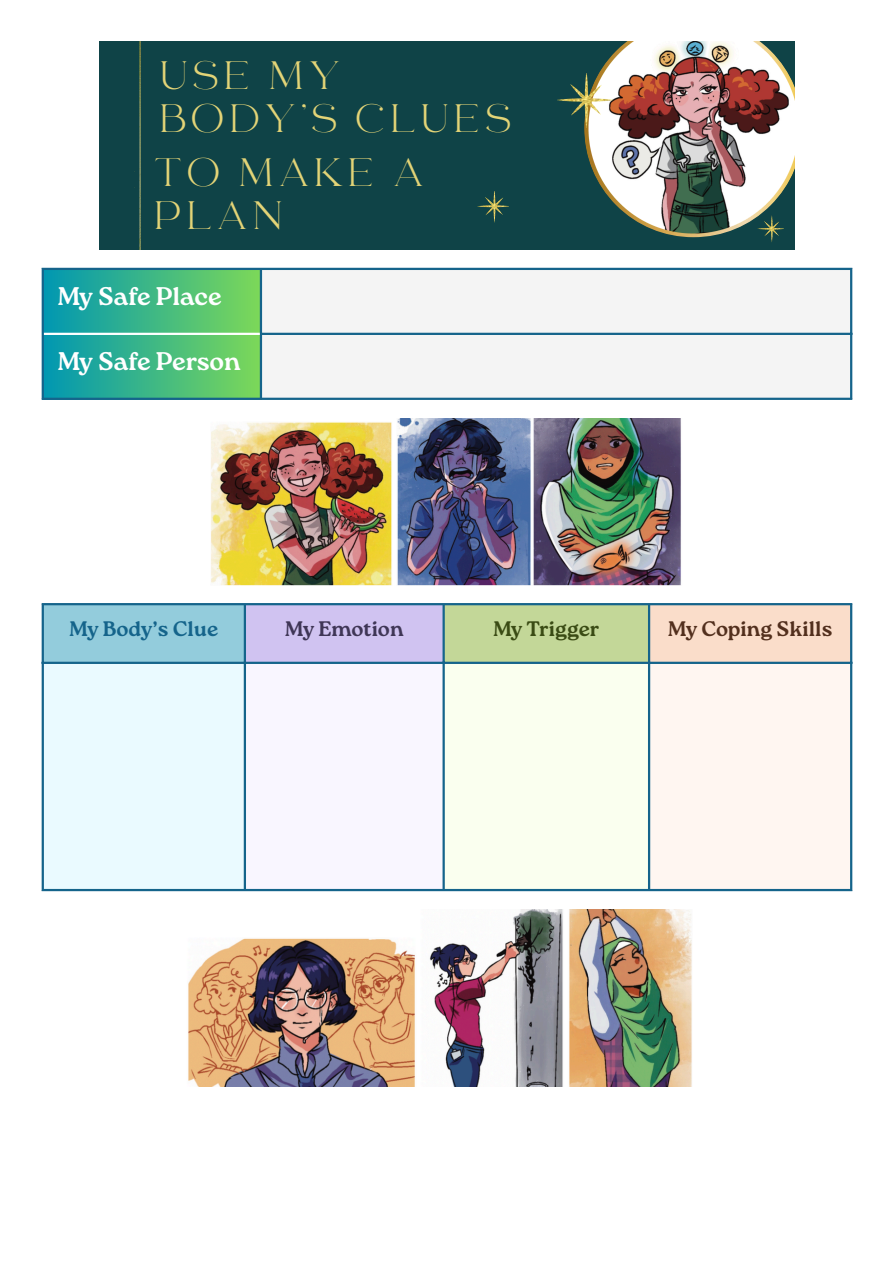
<style>
.page{position:relative;width:894px;height:1263px;background:#fff}
.page>*{position:absolute;margin:0;border:0;box-sizing:border-box;transform-origin:0 0}
.t1{font:39.3px/42.8px "RTL Ansam Ansam";letter-spacing:.1em;color:#e3d477}
.t2{font:700 25.5px "Roca One";letter-spacing:-.01em;color:#fff}
.t3{font:700 21px "Roca One";color:#522f1d}
.t4{font:700 21px "Roca One";color:#15648b}
.t5{font:700 21px "Roca One";color:#3f3656}
.t6{font:700 21px "Roca One";color:#3a4b14}
</style>
<div class="page">
<div style="left:99px;top:42px;width:695px;height:208px;background:#0f4347"></div>
<img style="left:134px;top:42px;width:7px;height:208px">
<img style="left:584px;top:42px;width:210px;height:195px">
<img style="left:557px;top:73px;width:57px;height:56px">
<img style="left:477px;top:191px;width:31px;height:32px">
<img style="left:756px;top:216px;width:27px;height:26px">
<div style="left:262px;top:270px;width:587px;height:128px;background:#f4f4f4"></div>
<div style="left:42px;top:269px;width:219px;height:65px;background:linear-gradient(to right,#0097b2,#7cd858)"></div>
<div style="left:42px;top:334px;width:219px;height:65px;background:linear-gradient(to right,#0097b2,#7cd858)"></div>
<hr style="left:42px;top:270px;width:2px;height:128px;background:#15648b">
<hr style="left:260px;top:270px;width:2px;height:128px;background:#15648b">
<hr style="left:849px;top:270px;width:3px;height:128px;background:#15648b">
<hr style="left:42px;top:268px;width:810px;height:2px;background:#15648b">
<hr style="left:260px;top:333px;width:592px;height:2px;background:#15648b">
<hr style="left:42px;top:398px;width:810px;height:2px;background:#15648b">
<hr style="left:44px;top:333px;width:216px;height:2px;background:#fff">
<img style="left:211px;top:418px;width:470px;height:167px">
<div style="left:42px;top:604px;width:203px;height:59px;background:#93ccdc"></div>
<div style="left:244px;top:604px;width:200px;height:59px;background:#d0c3f1"></div>
<div style="left:443px;top:604px;width:206px;height:59px;background:#c3d798"></div>
<div style="left:648px;top:604px;width:203px;height:59px;background:#faddca"></div>
<div style="left:42px;top:663px;width:203px;height:227px;background:#eafaff"></div>
<div style="left:244px;top:663px;width:200px;height:227px;background:#f9f6ff"></div>
<div style="left:443px;top:663px;width:206px;height:227px;background:#faffef"></div>
<div style="left:648px;top:663px;width:203px;height:227px;background:#fff6f1"></div>
<hr style="left:42px;top:605px;width:2px;height:284px;background:#15648b">
<hr style="left:244px;top:605px;width:2px;height:284px;background:#15648b">
<hr style="left:442px;top:605px;width:2px;height:284px;background:#15648b">
<hr style="left:647px;top:605px;width:3px;height:284px;background:#15648b">
<hr style="left:849px;top:605px;width:3px;height:284px;background:#15648b">
<hr style="left:42px;top:603px;width:810px;height:2px;background:#15648b">
<hr style="left:42px;top:662px;width:810px;height:2px;background:#15648b">
<hr style="left:42px;top:889px;width:810px;height:2px;background:#15648b">
<img style="left:188px;top:909px;width:504px;height:178px">
<p class="t1" style="left:160px;top:58px;width:354px">USE MY<br>BODY’S CLUES</p>
<p class="t1" style="left:155px;top:155px;width:272px">TO MAKE A<br>PLAN</p>
<p class="t2" style="left:57px;top:281px;width:166px">My Safe Place</p>
<p class="t2" style="left:57px;top:346px;width:185px">My Safe Person</p>
<p class="t4" style="left:69px;top:616px;width:150px">My Body’s Clue</p>
<p class="t5" style="left:285px;top:616px;width:120px">My Emotion</p>
<p class="t6" style="left:493px;top:616px;width:108px">My Trigger</p>
<p class="t3" style="left:667px;top:616px;width:166px">My Coping Skills</p>
</div>
